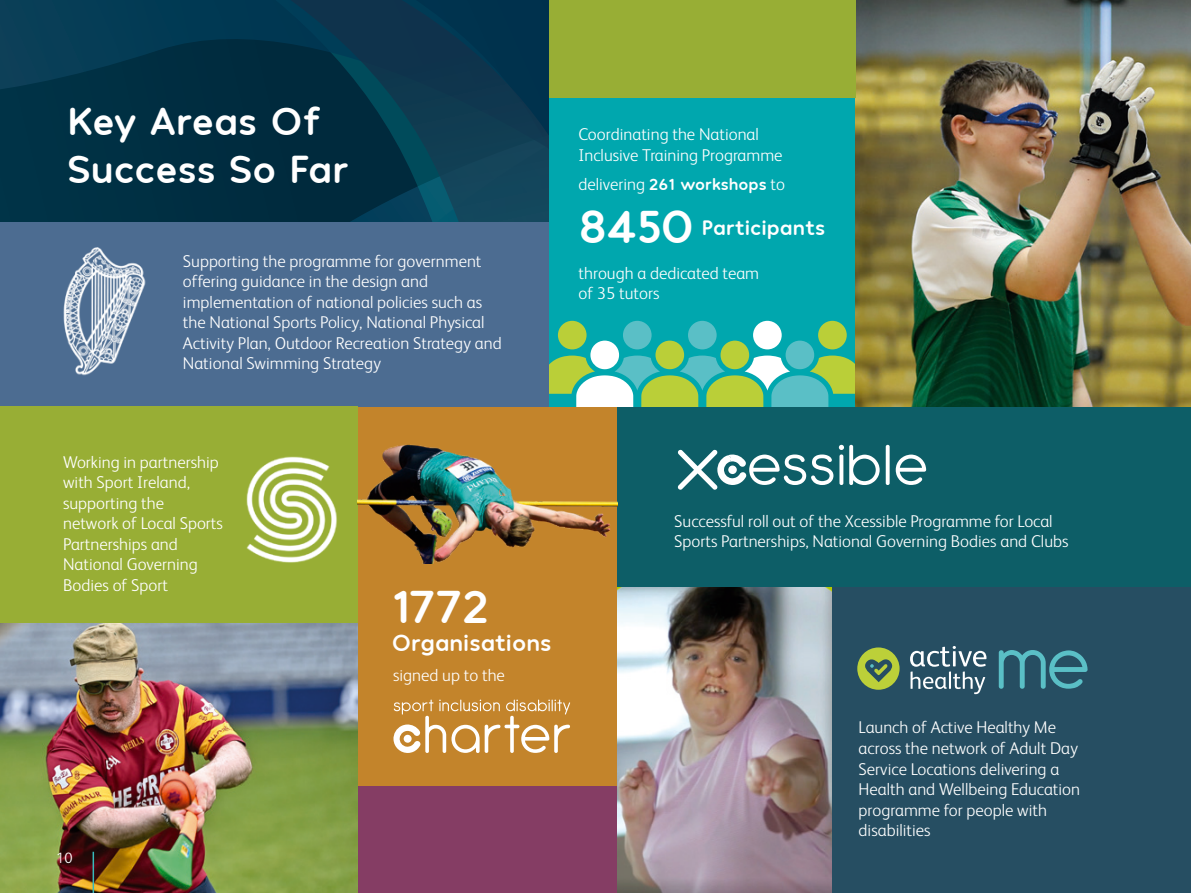
<style>
.page{position:relative;width:1191px;height:893px;background:#fff}
.page>*{position:absolute;margin:0;border:0;box-sizing:border-box;transform-origin:0 0}
.t1{font:700 49.05px "Hank Rnd";letter-spacing:-.04em;color:#fff}
.t2{font:700 40.65px/48.8px "Hank Rnd";color:#fff}
.t3{font:700 24.3px "Hank Rnd";color:#fff}
.t4{font:700 21.75px "Hank Rnd";color:#fff}
.t5{font:300 17.1px/20.5px "FS Albert";color:#fff}
.t6{font:300 15px "FS Albert";color:#fff}
.s1{font-family:"Hank Rnd";font-weight:700}
</style>
<div class="page">
<div style="left:0;top:177px;width:66px;height:45px;background:#003347"></div>
<svg style="left:0;top:0;width:68px;height:177px;background:#04384e"></svg>
<svg style="left:68px;top:0;width:481px;height:222px;background:#043349"></svg>
<div style="left:0;top:222px;width:549px;height:185px;background:#4c6c91"></div>
<div style="left:357px;top:407px;width:261px;height:380px;background:#c3842b"></div>
<div style="left:357px;top:787px;width:261px;height:106px;background:#853d64"></div>
<div style="left:0;top:407px;width:357px;height:219px;background:#98ae35"></div>
<div style="left:618px;top:407px;width:573px;height:185px;background:#0d5e67"></div>
<div style="left:637px;top:588px;width:554px;height:305px;background:#264e62"></div>
<div style="left:549px;top:98px;width:306px;height:309px;background:#00a7ae"></div>
<img style="left:246px;top:456px;width:91px;height:107px">
<img style="left:357px;top:427px;width:261px;height:136px">
<svg style="left:393px;top:700px;width:177px;height:53px"></svg>
<svg style="left:839px;top:445px;width:40px;height:40px"></svg>
<svg style="left:885px;top:445px;width:4px;height:40px"></svg>
<svg style="left:895px;top:455px;width:31px;height:30px"></svg>
<svg style="left:678px;top:450px;width:155px;height:40px"></svg>
<div style="left:558px;top:321px;width:28px;height:28px;background:#bacf38;border-radius:50%"></div>
<div style="left:623px;top:321px;width:28px;height:28px;background:#5abfc6;border-radius:50%"></div>
<div style="left:688px;top:321px;width:28px;height:28px;background:#5abfc6;border-radius:50%"></div>
<div style="left:753px;top:321px;width:28px;height:28px;background:#fff;border-radius:50%"></div>
<div style="left:818px;top:321px;width:28px;height:28px;background:#bacf38;border-radius:50%"></div>
<svg style="left:549px;top:341px;width:306px;height:66px"></svg>
<svg style="left:910px;top:646px;width:76px;height:48px"></svg>
<svg style="left:998px;top:650px;width:89px;height:39px"></svg>
<svg style="left:857px;top:647px;width:42px;height:43px"></svg>
<img style="left:63px;top:247px;width:83px;height:129px">
<img style="left:855px;top:0;width:336px;height:407px">
<img style="left:618px;top:588px;width:213px;height:305px">
<img style="left:0;top:623px;width:357px;height:270px">
<div style="left:549px;top:0;width:306px;height:98px;background:#98ae35"></div>
<hr style="left:93px;top:852px;width:1px;height:41px;background:#38b8ba">
<p class="t2" style="left:68px;top:95px;width:283px">Key Areas Of<br>Success So Far</p>
<p class="t5" style="left:183px;top:250px;width:320px">Supporting the programme for government offering guidance in the design and implementation of national policies such as the National Sports Policy, National Physical Activity Plan, Outdoor Recreation Strategy and National Swimming Strategy</p>
<p class="t5" style="left:578px;top:124px;width:206px">Coordinating the National<br>Inclusive Training Programme</p>
<p class="t5" style="left:578px;top:173px;width:208px">delivering <span class="s1">261 workshops</span> to</p>
<p class="t1" style="left:578px;top:196px;width:117px">8450</p>
<p class="t4" style="left:702px;top:214px;width:125px">Participants</p>
<p class="t5" style="left:578px;top:262px;width:182px">through a dedicated team of 35 tutors</p>
<p class="t5" style="left:63px;top:451px;width:161px">Working in partnership with Sport Ireland, supporting the network of Local Sports<br>Partnerships and<br>National Governing<br>Bodies of Sport</p>
<p class="t6" style="left:56px;top:849px;width:18px">10</p>
<p class="t1" style="left:392px;top:576px;width:99px">1772</p>
<p class="t3" style="left:392px;top:628px;width:161px">Organisations</p>
<p class="t5" style="left:393px;top:664px;width:113px">signed up to the</p>
<p class="t5" style="left:674px;top:510px;width:396px">Successful roll out of the Xcessible Programme for Local<br>Sports Partnerships, National Governing Bodies and Clubs</p>
<p class="t5" style="left:858px;top:717px;width:223px">Launch of Active Healthy Me across the network of Adult Day<br>Service Locations delivering a<br>Health and Wellbeing Education programme for people with disabilities</p>
</div>
